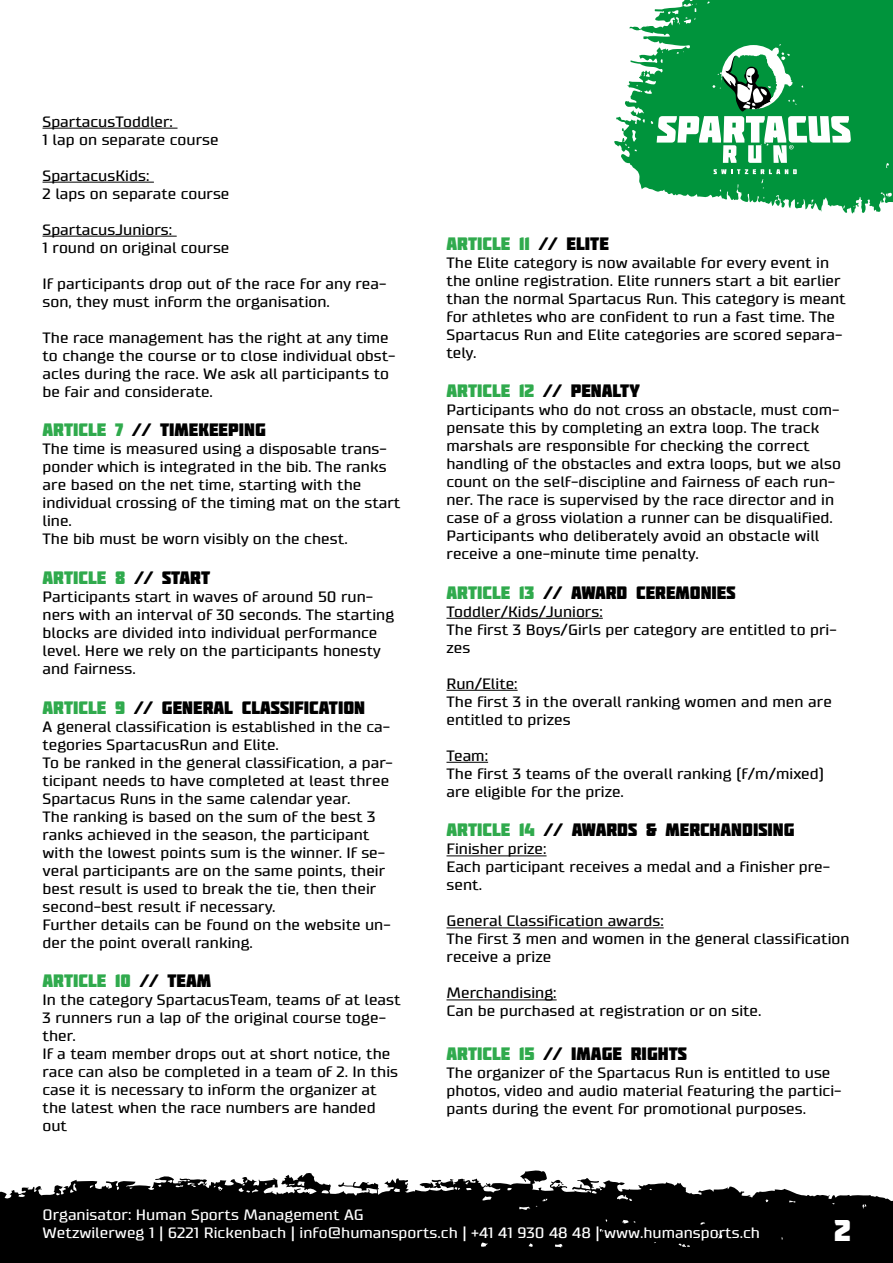
<style>
.page{position:relative;width:893px;height:1263px;background:#fff}
.page>*{position:absolute;margin:0;border:0;box-sizing:border-box;transform-origin:0 0}
.t1{font:30px "Molot";color:#fff}
.t2{font:18px "Molot";color:#000}
.t3{font:18px "Molot";color:#30aa4d}
.t4{font:15px/18px "Supermolot";color:#000}
.t5{font:15px/18px "Supermolot";color:#fff}
.s1{color:#30aa4d}
.s2{color:#000}
</style>
<div class="page">
<svg style="left:0;top:1170px;width:893px;height:93px;fill:#000"></svg>
<svg style="left:614px;top:0;width:279px;height:214px;fill:#00943c"></svg>
<svg style="left:714px;top:169px;width:83px;height:5px"></svg>
<svg style="left:657px;top:44px;width:194px;height:119px"></svg>
<hr style="left:43px;top:128px;width:135px;height:1px;background:#000">
<hr style="left:43px;top:182px;width:111px;height:1px;background:#000">
<hr style="left:43px;top:236px;width:134px;height:1px;background:#000">
<hr style="left:446px;top:618px;width:157px;height:1px;background:#000">
<hr style="left:446px;top:690px;width:72px;height:1px;background:#000">
<hr style="left:446px;top:762px;width:42px;height:1px;background:#000">
<hr style="left:446px;top:855px;width:101px;height:1px;background:#000">
<hr style="left:446px;top:927px;width:218px;height:1px;background:#000">
<hr style="left:446px;top:999px;width:111px;height:1px;background:#000">
<p class="t4" style="left:43px;top:113px;width:178px">SpartacusToddler:<br>1 lap on separate course</p>
<p class="t4" style="left:43px;top:167px;width:188px">SpartacusKids:<br>2 laps on separate course</p>
<p class="t4" style="left:43px;top:221px;width:188px">SpartacusJuniors:<br>1 round on original course</p>
<p class="t4" style="left:43px;top:275px;width:345px">If participants drop out of the race for any rea&shy;son, they must inform the organisation.</p>
<p class="t4" style="left:43px;top:329px;width:354px">The race management has the right at any time to change the course or to close individual obst&shy;acles during the race. We ask all participants to be fair and considerate.</p>
<p class="t2" style="left:43px;top:419px;width:225px"><span class="s1">ARTICLE 7</span> // TIMEKEEPING</p>
<p class="t4" style="left:43px;top:440px;width:359px">The time is measured using a disposable trans&shy;ponder which is integrated in the bib. The ranks are based on the net time, starting with the individual crossing of the timing mat on the start line.<br>The bib must be worn visibly on the chest.</p>
<p class="t3" style="left:43px;top:567px;width:169px">ARTICLE 8 <span class="s2">// START</span></p>
<p class="t4" style="left:43px;top:588px;width:353px">Participants start in waves of around 50 run&shy;ners with an interval of 30 seconds. The starting blocks are divided into individual performance level. Here we rely on the participants honesty and fairness.</p>
<p class="t2" style="left:43px;top:696px;width:324px"><span class="s1">ARTICLE 9</span> // GENERAL CLASSIFICATION</p>
<p class="t4" style="left:43px;top:717px;width:352px">A general classification is established in the ca&shy;tegories SpartacusRun and Elite.<br>To be ranked in the general classification, a par&shy;ticipant needs to have completed at least three Spartacus Runs in the same calendar year.<br>The ranking is based on the sum of the best 3 ranks achieved in the season, the participant with the lowest points sum is the winner. If se&shy;veral participants are on the same points, their best result is used to break the tie, then their second-best result if necessary.<br>Further details can be found on the website un&shy;der the point overall ranking.</p>
<p class="t3" style="left:43px;top:970px;width:170px">ARTICLE 10 <span class="s2">// TEAM</span></p>
<p class="t4" style="left:43px;top:991px;width:360px">In the category SpartacusTeam, teams of at least 3 runners run a lap of the original course toge&shy;ther.<br>If a team member drops out at short notice, the race can also be completed in a team of 2. In this case it is necessary to inform the organizer at the latest when the race numbers are handed out</p>
<p class="t3" style="left:446px;top:232px;width:164px">ARTICLE 11 <span class="s2">// ELITE</span></p>
<p class="t4" style="left:446px;top:253px;width:401px">The Elite category is now available for every event in the online registration. Elite runners start a bit earlier than the normal Spartacus Run. This category is meant for athletes who are confident to run a fast time. The Spartacus Run and Elite categories are scored separa&shy;tely.</p>
<p class="t3" style="left:446px;top:380px;width:195px">ARTICLE 12 <span class="s2">// PENALTY</span></p>
<p class="t4" style="left:446px;top:401px;width:396px">Participants who do not cross an obstacle, must com&shy;pensate this by completing an extra loop. The track marshals are responsible for checking the correct handling of the obstacles and extra loops, but we also count on the self-discipline and fairness of each run&shy;ner. The race is supervised by the race director and in case of a gross violation a runner can be disqualified.<br>Participants who deliberately avoid an obstacle will receive a one-minute time penalty.</p>
<p class="t2" style="left:446px;top:582px;width:291px"><span class="s1">ARTICLE 13</span> // AWARD CEREMONIES</p>
<p class="t4" style="left:446px;top:603px;width:392px">Toddler/Kids/Juniors:<br>The first 3 Boys/Girls per category are entitled to pri&shy;zes</p>
<p class="t4" style="left:446px;top:675px;width:387px">Run/Elite:<br>The first 3 in the overall ranking women and men are entitled to prizes</p>
<p class="t4" style="left:446px;top:747px;width:379px">Team:<br>The first 3 teams of the overall ranking (f/m/mixed) are eligible for the prize.</p>
<p class="t2" style="left:446px;top:819px;width:350px"><span class="s1">ARTICLE 14</span> // AWARDS &amp; MERCHANDISING</p>
<p class="t4" style="left:446px;top:840px;width:385px">Finisher prize:<br>Each participant receives a medal and a finisher pre&shy;sent.</p>
<p class="t4" style="left:446px;top:912px;width:405px">General Classification awards:<br>The first 3 men and women in the general classification receive a prize</p>
<p class="t4" style="left:446px;top:984px;width:316px">Merchandising:<br>Can be purchased at registration or on site.</p>
<p class="t2" style="left:446px;top:1042px;width:242px"><span class="s1">ARTICLE 15</span> // IMAGE RIGHTS</p>
<p class="t4" style="left:446px;top:1063px;width:397px">The organizer of the Spartacus Run is entitled to use photos, video and audio material featuring the partici&shy;pants during the event for promotional purposes.</p>
<p class="t5" style="left:43px;top:1206px;width:719px">Organisator: Human Sports Management AG<br>Wetzwilerweg 1 | 6221 Rickenbach | info@humansports.ch | +41 41 930 48 48 | www.humansports.ch</p>
<h1 class="t1" style="left:834px;top:1213px;width:18px">2</h1>
</div>
